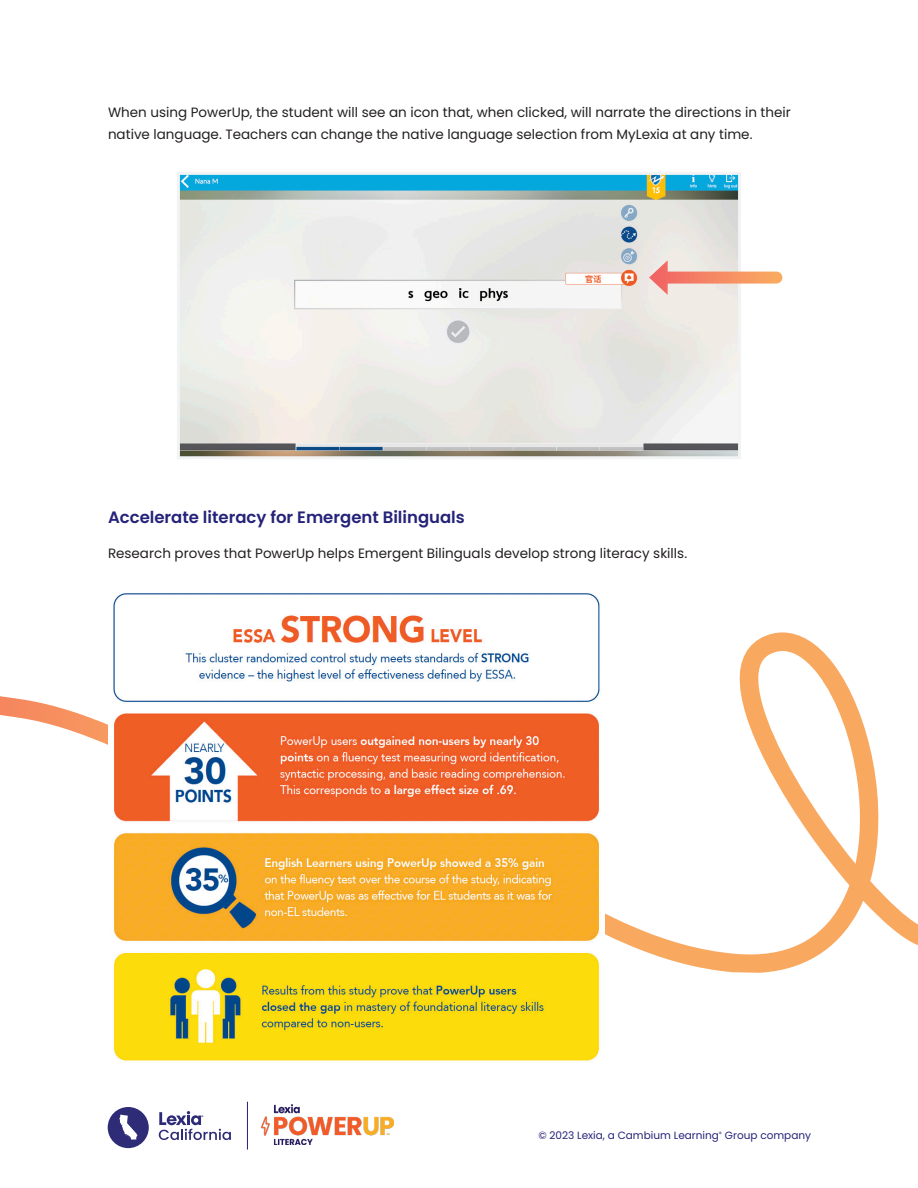
<style>
.page{position:relative;width:918px;height:1188px;background:#fff}
.page>*{position:absolute;margin:0;border:0;box-sizing:border-box;transform-origin:0 0}
.t1{font:600 16.5px "Poppins";color:#252279}
.t2{font:13.5px/21.8px "Poppins";color:#231f20}
.t3{font:10.5px "Poppins";color:#252279}
</style>
<div class="page">
<img style="left:261px;top:1105px;width:133px;height:40px">
<hr style="left:247px;top:1102px;width:1px;height:48px;background:#252279">
<div style="left:108px;top:1107px;width:41px;height:41px;background:#2e2c76;border-radius:50%"></div>
<svg style="left:159px;top:1111px;width:72px;height:29px"></svg>
<svg style="left:119px;top:1115px;width:19px;height:25px"></svg>
<svg style="left:0;top:632px;width:918px;height:341px"></svg>
<img style="left:181px;top:176px;width:556px;height:279px">
<div style="left:177px;top:172px;width:564px;height:287px;border:3px solid #f2f3f4"></div>
<svg style="left:668px;top:272px;width:109px;height:12px"></svg>
<svg style="left:649px;top:260px;width:19px;height:35px"></svg>
<img style="left:108px;top:593px;width:497px;height:468px">
<p class="t2" style="left:108px;top:101px;width:684px">When using PowerUp, the student will see an icon that, when clicked, will narrate the directions in their native language. Teachers can change the native language selection from MyLexia at any time.</p>
<p class="t1" style="left:108px;top:507px;width:358px">Accelerate literacy for Emergent Bilinguals</p>
<p class="t2" style="left:108px;top:543px;width:581px">Research proves that PowerUp helps Emergent Bilinguals develop strong literacy skills.</p>
<p class="t3" style="left:538px;top:1130px;width:274px">© 2023 Lexia, a Cambium Learning<sup>®</sup> Group company</p>
</div>
